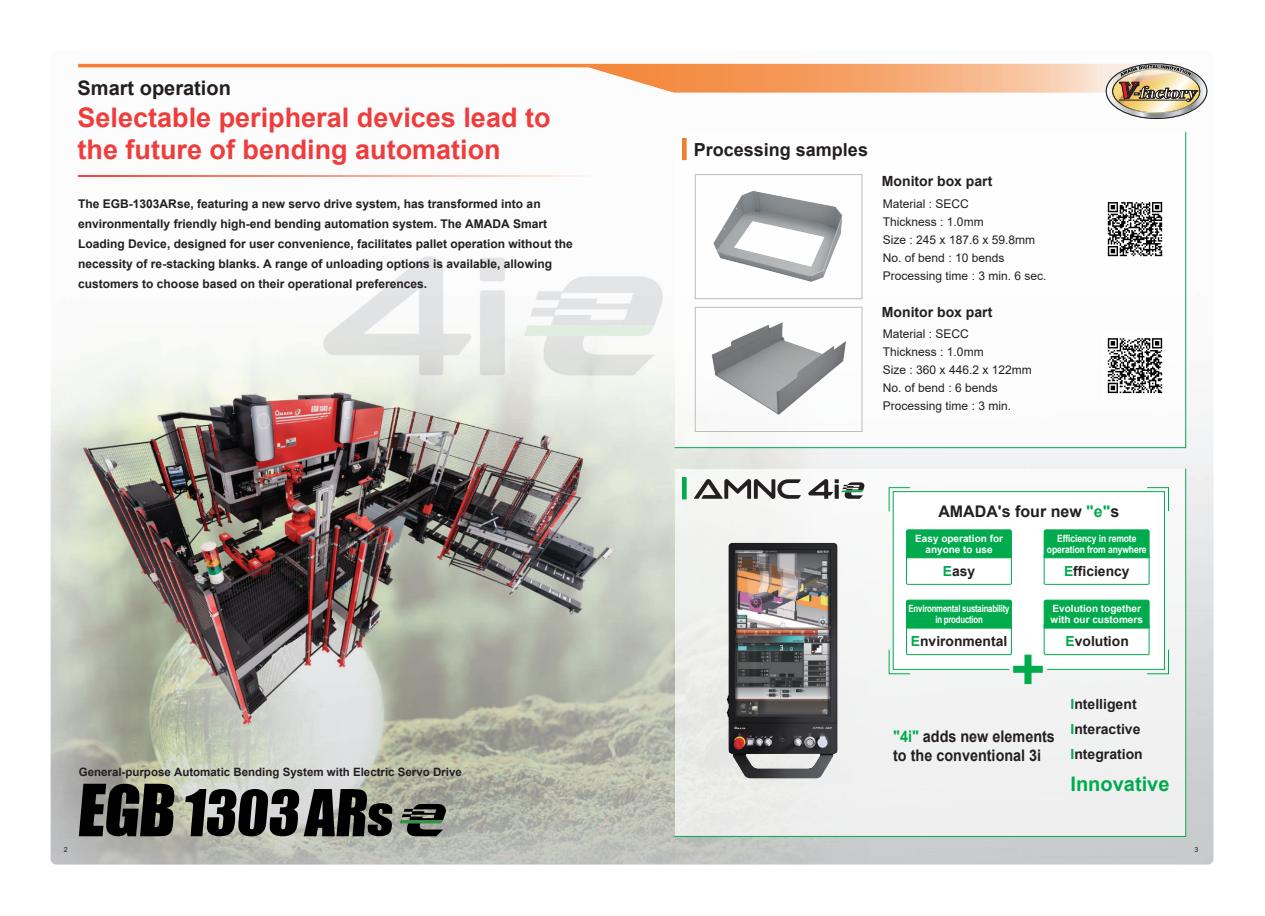
<style>
.page{position:relative;width:1265px;height:916px;background:#fff}
.page>*{position:absolute;margin:0;border:0;box-sizing:border-box;transform-origin:0 0}
.t1{font:700 27px/32px "Arial";color:#ee3d3c}
.t2{font:700 20px "Arial";color:#231f20}
.t3{font:700 20px "Arial";color:#00ab4d}
.t4{font:700 18px "Arial";color:#231f20}
.t5{font:700 16px/19.2px "Arial";color:#231f20;scale:.9 1}
.t6{font:700 16px "Arial";color:#231f20}
.t7{font:700 14px/25px "Arial";color:#231f20}
.t8{font:700 13.9px "Arial";color:#231f20}
.t9{font:700 12px/20px "Arial";color:#231f20}
.t10{font:12px/18px "Arial";color:#231f20}
.t11{font:700 11.5px "Arial";color:#231f20}
.t12{font:700 10px/11px "Arial";letter-spacing:-.01em;color:#fff;text-align:center}
.t13{font:700 10px/11px "Arial";letter-spacing:-.01em;color:#fff;text-align:center;scale:.78 1}
.t14{font:700 10px/11px "Arial";letter-spacing:-.01em;color:#fff;text-align:center;scale:.85 1}
.t15{font:7px "Arial";color:#231f20}
.s1{color:#00ab4d}
</style>
<div class="page">
<img style="left:51px;top:85px;width:1162px;height:779px">
<svg style="left:673px;top:468px;width:513px;height:369px"></svg>
<svg style="left:673px;top:131px;width:513px;height:317px"></svg>
<svg style="left:892px;top:490px;width:273px;height:180px"></svg>
<svg style="left:1145px;top:486px;width:24px;height:26px"></svg>
<svg style="left:1145px;top:648px;width:24px;height:26px"></svg>
<svg style="left:888px;top:649px;width:23px;height:25px"></svg>
<svg style="left:888px;top:486px;width:23px;height:26px"></svg>
<img style="left:682px;top:167px;width:199px;height:133px">
<div style="left:694px;top:307px;width:168px;height:125px;border:1px solid #bcbdc0"></div>
<div style="left:694px;top:174px;width:168px;height:125px;border:1px solid #bcbdc0"></div>
<img style="left:689px;top:310px;width:175px;height:117px">
<img style="left:692px;top:520px;width:182px;height:274px">
<img style="left:1102px;top:197px;width:65px;height:65px">
<img style="left:1102px;top:333px;width:65px;height:65px">
<div style="left:906px;top:553px;width:105px;height:31px;background:#fff"></div>
<div style="left:906px;top:553px;width:105px;height:31px;border:1px solid #00ab4d"></div>
<svg style="left:905px;top:529px;width:106px;height:29px"></svg>
<div style="left:906px;top:624px;width:105px;height:30px;background:#fff"></div>
<div style="left:906px;top:623px;width:105px;height:32px;border:1px solid #00ab4d"></div>
<svg style="left:905px;top:599px;width:106px;height:29px"></svg>
<div style="left:1044px;top:624px;width:104px;height:30px;background:#fff"></div>
<div style="left:1043px;top:623px;width:106px;height:32px;border:1px solid #00ab4d"></div>
<svg style="left:1043px;top:599px;width:106px;height:29px"></svg>
<div style="left:1044px;top:553px;width:104px;height:31px;background:#fff"></div>
<div style="left:1043px;top:553px;width:106px;height:31px;border:1px solid #00ab4d"></div>
<svg style="left:1043px;top:529px;width:106px;height:29px"></svg>
<svg style="left:399px;top:804px;width:48px;height:32px"></svg>
<svg style="left:79px;top:783px;width:95px;height:53px"></svg>
<svg style="left:185px;top:789px;width:207px;height:47px"></svg>
<svg style="left:808px;top:479px;width:57px;height:20px"></svg>
<svg style="left:834px;top:484px;width:4px;height:15px"></svg>
<svg style="left:693px;top:479px;width:107px;height:20px"></svg>
<svg style="left:79px;top:175px;width:529px;height:1px"></svg>
<div style="left:682px;top:138px;width:4px;height:22px;border:1px solid #ee7e30"></div>
<div style="left:682px;top:477px;width:4px;height:22px;border:1px solid #00ab4d"></div>
<svg style="left:1013px;top:654px;width:29px;height:30px"></svg>
<svg style="left:78px;top:63px;width:1128px;height:55px"></svg>
<div style="left:1105px;top:64px;width:101px;height:55px;border:1px solid #231f20;border-radius:50%"></div>
<h2 class="t2" style="left:78px;top:74px;width:155px">Smart operation</h2>
<h1 class="t1" style="left:78px;top:102px;width:474px">Selectable peripheral devices lead to the future of bending automation</h1>
<p class="t9" style="left:78px;top:194px;width:496px">The EGB-1303ARse, featuring a new servo drive system, has transformed into an environmentally friendly high-end bending automation system. The AMADA Smart Loading Device, designed for user convenience, facilitates pallet operation without the necessity of re-stacking blanks. A range of unloading options is available, allowing customers to choose based on their operational preferences.</p>
<p class="t11" style="left:79px;top:763px;width:384px">General-purpose Automatic Bending System with Electric Servo Drive</p>
<h3 class="t4" style="left:693px;top:137px;width:176px">Processing samples</h3>
<p class="t7" style="left:881px;top:168px;width:112px">Monitor box part</p>
<p class="t10" style="left:882px;top:195px;width:165px">Material : SECC<br>Thickness : 1.0mm<br>Size : 245 x 187.6 x 59.8mm<br>No. of bend : 10 bends<br>Processing time : 3 min. 6 sec.</p>
<p class="t7" style="left:881px;top:300px;width:112px">Monitor box part</p>
<p class="t10" style="left:882px;top:324px;width:150px">Material : SECC<br>Thickness : 1.0mm<br>Size : 360 x 446.2 x 122mm<br>No. of bend : 6 bends<br>Processing time : 3 min.</p>
<h3 class="t6" style="left:938px;top:500px;width:182px">AMADA's four new <span class="s1">"e"</span>s</h3>
<p class="t12" style="left:915px;top:533px;width:89px">Easy operation for anyone to use</p>
<p class="t8" style="left:942px;top:561px;width:34px"><span class="s1">E</span>asy</p>
<p class="t13" style="left:908px;top:603px;width:131px">Environmental sustainability in production</p>
<p class="t8" style="left:910px;top:631px;width:98px"><span class="s1">E</span>nvironmental</p>
<p class="t14" style="left:1046px;top:532px;width:119px">Efficiency in remote operation from anywhere</p>
<p class="t8" style="left:1063px;top:561px;width:67px"><span class="s1">E</span>fficiency</p>
<p class="t12" style="left:1050px;top:603px;width:94px;text-align:left">Evolution together with our customers</p>
<p class="t8" style="left:1065px;top:631px;width:65px"><span class="s1">E</span>volution</p>
<h3 class="t5" style="left:893px;top:726px;width:181px"><span class="s1">"4i"</span> adds new elements to the conventional 3i</h3>
<p class="t7" style="left:1070px;top:691px;width:74px"><span class="s1">I</span>ntelligent<br><span class="s1">I</span>nteractive<br><span class="s1">I</span>ntegration</p>
<h2 class="t3" style="left:1070px;top:769px;width:100px">Innovative</h2>
<p class="t15" style="left:64px;top:844px;width:5px">2</p>
<p class="t15" style="left:1194px;top:844px;width:5px">3</p>
</div>
